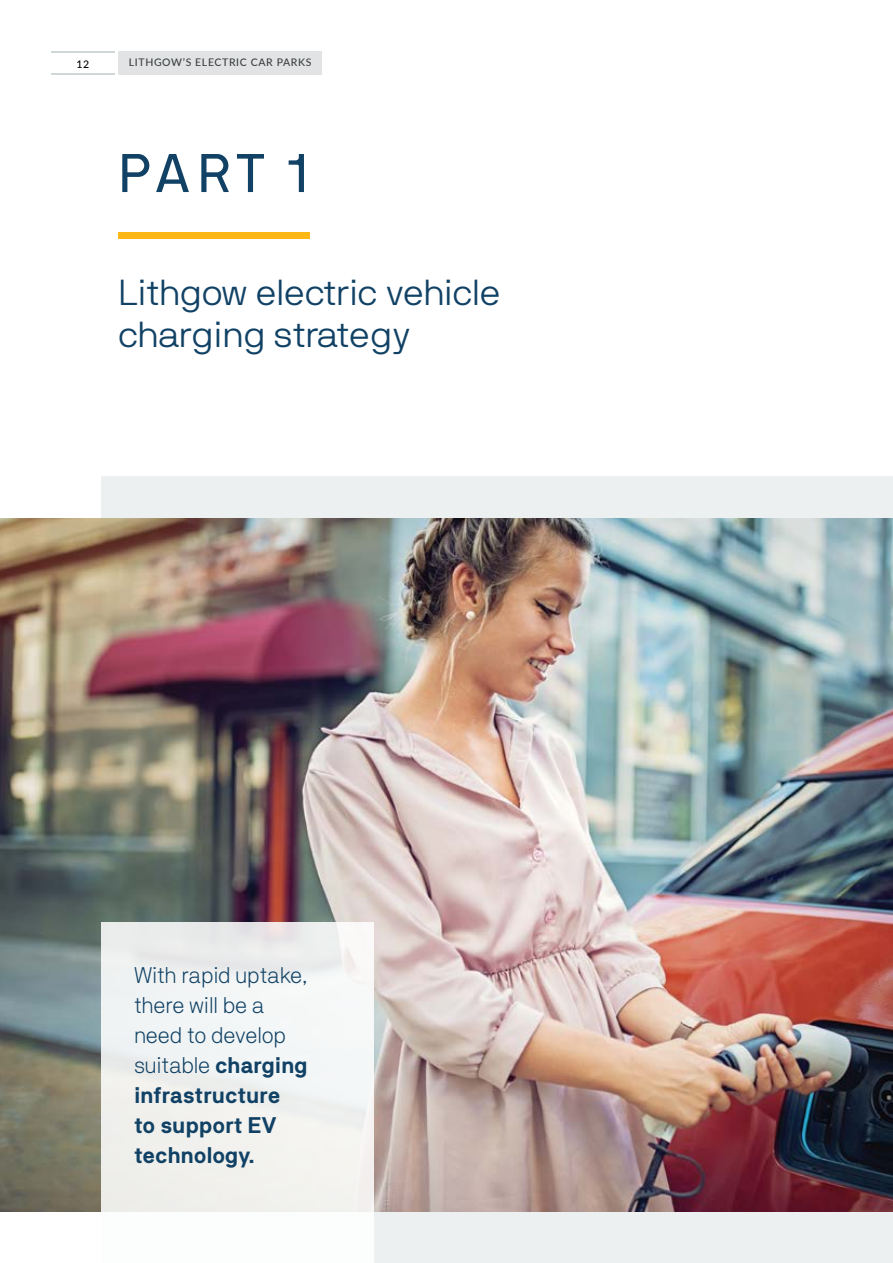
<style>
.page{position:relative;width:893px;height:1263px;background:#fff}
.page>*{position:absolute;margin:0;border:0;box-sizing:border-box;transform-origin:0 0}
.H1_LCC_Heading_TOC{font:54px "NB International Pro";color:#114265}
.H2_LCC_Heading_TOC{font:300 36px/42px "NB International Pro";color:#114265}
.P_LCC_Intro{font:300 22.5px/30px "NB Akademie Std";letter-spacing:-.01em;color:#114265}
.t1{font:500 10.5px "Lato";letter-spacing:.06em;color:#000}
.s1{font-weight:700}
</style>
<div class="page">
<div style="left:118px;top:232px;width:192px;height:7px;background:#fcb716"></div>
<div style="left:101px;top:476px;width:792px;height:787px;background:#ecf0f0"></div>
<img style="left:0;top:519px;width:893px;height:693px">
<div style="left:101px;top:923px;width:272px;height:340px;background:#f2f3f1"></div>
<div style="left:118px;top:51px;width:204px;height:24px;background:#e1e3e4"></div>
<hr style="left:51px;top:51px;width:64px;height:2px;background:#cfd7d8">
<hr style="left:51px;top:73px;width:64px;height:2px;background:#cfd7d8">
<p class="t1" style="left:77px;top:56px;width:14px">12</p>
<p class="t1" style="left:129px;top:55px;width:184px">LITHGOW’S ELECTRIC CAR PARKS</p>
<p class="H1_LCC_Heading_TOC" style="left:118px;top:143px;width:191px">PART 1</p>
<h2 class="H2_LCC_Heading_TOC" style="left:118px;top:272px;width:384px">Lithgow electric vehicle charging strategy</h2>
<p class="P_LCC_Intro" style="left:134px;top:960px;width:175px">With rapid uptake, there will be a need to develop suitable <span class="s1">charging infrastructure<br>to support EV technology.</span></p>
</div>
